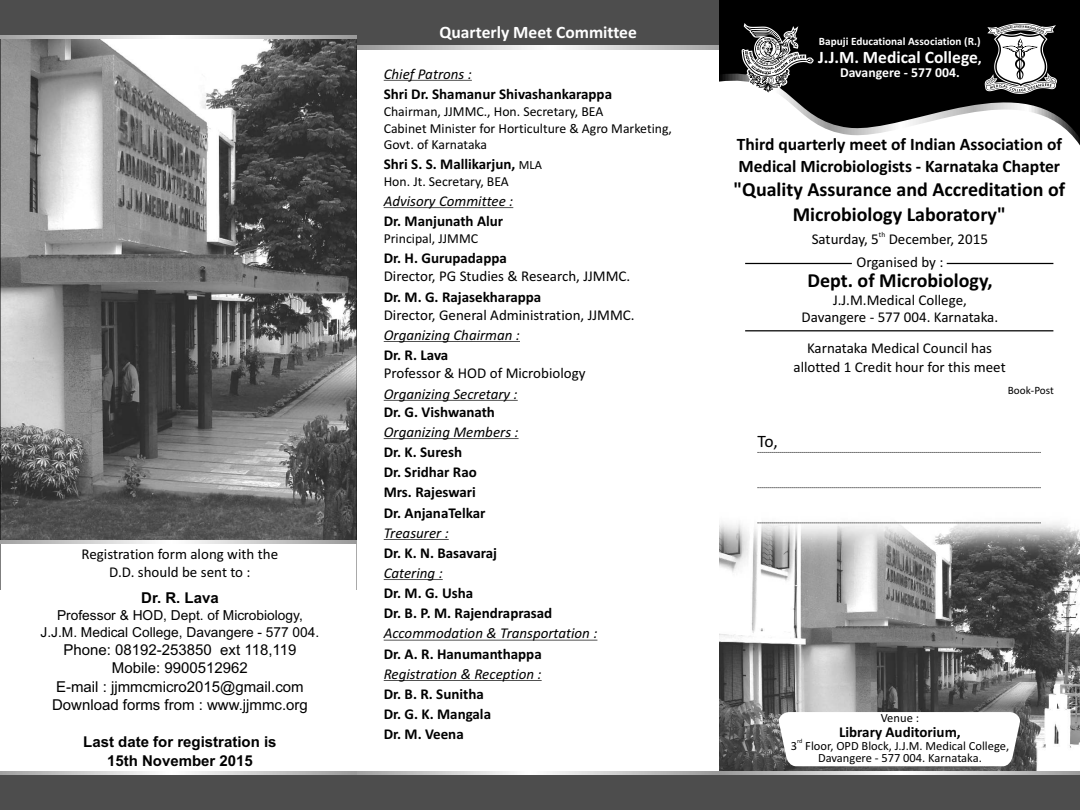
<style>
.page{position:relative;width:1080px;height:810px;background:#fff}
.page>*{position:absolute;margin:0;border:0;box-sizing:border-box;transform-origin:0 0}
.t1{font:700 20px/24.4px "Calibri";color:#000;text-align:center}
.t2{font:700 17.5px/21.4px "Calibri";color:#000}
.t3{font:700 17.5px "Calibri";color:#fff}
.t4{font:17.5px "Calibri";color:#000}
.t5{font:700 15px/20.1px "Calibri";color:#000}
.t6{font:15px/18.2px "Calibri";color:#000;text-align:center}
.t7{font:italic 15px "Calibri";color:#000}
.t8{font:15px/18.4px "Arial";color:#000;text-align:center}
.t9{font:700 15px/18.4px "Arial";color:#000;text-align:center}
.t10{font:13.75px/16.8px "Calibri";color:#000}
.t11{font:13.75px/16.9px "Arial";color:#000;text-align:center}
.t12{font:700 13.75px "Calibri";color:#fff}
.t13{font:12.5px/12.2px "Calibri";color:#000;text-align:center}
.t14{font:700 11.25px "Calibri";color:#fff}
.t15{font:11.25px "Calibri";color:#000}
.t16{font:7.5px "Calibri";color:#000}
.t17{font:6.25px "Calibri";color:#000}
.s1{font-weight:400;font-size:12.5px}
.s2{font-size:15px}
</style>
<div class="page">
<img style="left:719px;top:522px;width:361px;height:249px">
<svg style="left:719px;top:0;width:361px;height:138px;fill:#000"></svg>
<img style="left:2px;top:39px;width:353px;height:501px">
<svg style="left:0;top:540px;width:357px;height:4px"></svg>
<div style="left:0;top:775px;width:357px;height:35px;background:#4d4d4d"></div>
<svg style="left:0;top:771px;width:357px;height:4px"></svg>
<div style="left:0;top:0;width:357px;height:35px;background:#4d4d4d"></div>
<svg style="left:0;top:35px;width:357px;height:4px"></svg>
<svg style="left:985px;top:23px;width:72px;height:71px"></svg>
<svg style="left:742px;top:23px;width:72px;height:71px"></svg>
<svg style="left:758px;top:452px;width:283px;height:1px"></svg>
<svg style="left:758px;top:487px;width:283px;height:1px"></svg>
<svg style="left:758px;top:522px;width:283px;height:1px"></svg>
<div style="left:357px;top:0;width:362px;height:49px;background:#4d4d4d"></div>
<div style="left:357px;top:775px;width:362px;height:35px;background:#4d4d4d"></div>
<div style="left:719px;top:775px;width:361px;height:35px;background:#4d4d4d"></div>
<svg style="left:357px;top:771px;width:362px;height:4px"></svg>
<svg style="left:719px;top:771px;width:361px;height:4px"></svg>
<hr style="left:947px;top:263px;width:106px;height:1px;background:#000">
<hr style="left:745px;top:330px;width:308px;height:1px;background:#000">
<hr style="left:745px;top:263px;width:107px;height:1px;background:#000">
<svg style="left:357px;top:45px;width:362px;height:4px"></svg>
<svg style="left:778px;top:712px;width:243px;height:54px"></svg>
<hr style="left:384px;top:80px;width:88px;height:1px;background:#000">
<hr style="left:384px;top:207px;width:129px;height:1px;background:#000">
<hr style="left:384px;top:341px;width:136px;height:1px;background:#000">
<hr style="left:384px;top:400px;width:134px;height:1px;background:#000">
<hr style="left:384px;top:438px;width:135px;height:1px;background:#000">
<hr style="left:384px;top:539px;width:65px;height:1px;background:#000">
<hr style="left:384px;top:579px;width:59px;height:1px;background:#000">
<hr style="left:384px;top:640px;width:213px;height:1px;background:#000">
<hr style="left:384px;top:680px;width:158px;height:1px;background:#000">
<p class="t6" style="left:81px;top:546px;width:198px">Registration form along with the<br>D.D. should be sent to :</p>
<p class="t9" style="left:141px;top:590px;width:79px">Dr. R. Lava</p>
<p class="t11" style="left:40px;top:608px;width:280px">Professor &amp; HOD, Dept. of Microbiology,<br>J.J.M. Medical College, Davangere - 577 004.</p>
<p class="t8" style="left:52px;top:642px;width:257px">Phone: 08192-253850 ext 118,119<br>Mobile: 9900512962<br>E-mail : jjmmcmicro2015@gmail.com<br>Download forms from : www.jjmmc.org</p>
<p class="t9" style="left:83px;top:734px;width:195px">Last date for registration is<br>15th November 2015</p>
<p class="t3" style="left:440px;top:25px;width:199px">Quarterly Meet Committee</p>
<p class="t7" style="left:384px;top:67px;width:90px">Chief Patrons :</p>
<p class="t5" style="left:384px;top:85px;width:230px">Shri Dr. Shamanur Shivashankarappa</p>
<p class="t10" style="left:384px;top:104px;width:290px">Chairman, JJMMC., Hon. Secretary, BEA<br>Cabinet Minister for Horticulture &amp; Agro Marketing,<br>Govt. of Karnataka</p>
<p class="t5" style="left:384px;top:155px;width:160px">Shri S. S. Mallikarjun, <span class="s1">MLA</span></p>
<p class="t10" style="left:384px;top:174px;width:127px">Hon. Jt. Secretary, BEA</p>
<p class="t7" style="left:384px;top:195px;width:131px">Advisory Committee :</p>
<p class="t5" style="left:384px;top:212px;width:121px">Dr. Manjunath Alur</p>
<p class="t10" style="left:384px;top:231px;width:96px">Principal, JJMMC</p>
<p class="t5" style="left:384px;top:249px;width:125px">Dr. H. Gurupadappa</p>
<p class="t6" style="left:384px;top:268px;width:248px">Director, PG Studies &amp; Research, JJMMC.</p>
<p class="t5" style="left:384px;top:288px;width:159px">Dr. M. G. Rajasekharappa</p>
<p class="t6" style="left:384px;top:307px;width:252px">Director, General Administration, JJMMC.</p>
<p class="t7" style="left:384px;top:329px;width:138px">Organizing Chairman :</p>
<p class="t5" style="left:384px;top:346px;width:66px">Dr. R. Lava</p>
<p class="t6" style="left:384px;top:366px;width:203px">Professor &amp; HOD of Microbiology</p>
<p class="t7" style="left:384px;top:387px;width:135px">Organizing Secretary :</p>
<p class="t5" style="left:384px;top:403px;width:113px">Dr. G. Vishwanath</p>
<p class="t7" style="left:384px;top:426px;width:136px">Organizing Members :</p>
<p class="t5" style="left:384px;top:443px;width:103px">Dr. K. Suresh<br>Dr. Sridhar Rao<br>Mrs. Rajeswari<br>Dr. AnjanaTelkar</p>
<p class="t7" style="left:384px;top:526px;width:67px">Treasurer :</p>
<p class="t5" style="left:384px;top:544px;width:115px">Dr. K. N. Basavaraj</p>
<p class="t7" style="left:384px;top:567px;width:61px">Catering :</p>
<p class="t5" style="left:384px;top:584px;width:170px">Dr. M. G. Usha<br>Dr. B. P. M. Rajendraprasad</p>
<p class="t7" style="left:384px;top:627px;width:215px">Accommodation &amp; Transportation :</p>
<p class="t5" style="left:384px;top:645px;width:160px">Dr. A. R. Hanumanthappa</p>
<p class="t7" style="left:384px;top:667px;width:159px">Registration &amp; Reception :</p>
<p class="t5" style="left:384px;top:685px;width:109px">Dr. B. R. Sunitha<br>Dr. G. K. Mangala<br>Dr. M. Veena</p>
<p class="t14" style="left:819px;top:36px;width:163px">Bapuji Educational Association (R.)</p>
<p class="t3" style="left:818px;top:50px;width:165px">J.J.M. Medical College<span class="s2">,</span></p>
<p class="t12" style="left:840px;top:67px;width:121px">Davangere - 577 004.</p>
<p class="t2" style="left:737px;top:135px;width:327px">Third quarterly meet of Indian Association of<br>Medical Microbiologists - Karnataka Chapter</p>
<h1 class="t1" style="left:734px;top:179px;width:333px">"Quality Assurance and Accreditation of<br>Microbiology Laboratory"</h1>
<p class="t16" style="left:879px;top:231px;width:8px">th</p>
<p class="t6" style="left:812px;top:231px;width:178px">Saturday, 5 December, 2015</p>
<p class="t6" style="left:857px;top:254px;width:88px">Organised by :</p>
<h1 class="t1" style="left:807px;top:270px;width:187px">Dept. of Microbiology,</h1>
<p class="t6" style="left:802px;top:293px;width:198px;line-height:16.5px">J.J.M.Medical College,<br>Davangere - 577 004. Karnataka.</p>
<p class="t6" style="left:794px;top:340px;width:214px">Karnataka Medical Council has allotted 1 Credit hour for this meet</p>
<p class="t4" style="left:758px;top:434px;width:22px">To,</p>
<p class="t15" style="left:1008px;top:385px;width:48px">Book-Post</p>
<p class="t13" style="left:881px;top:713px;width:40px">Venue :</p>
<p class="t5" style="left:839px;top:723px;width:123px">Library Auditorium,</p>
<p class="t17" style="left:797px;top:739px;width:7px">rd</p>
<p class="t13" style="left:791px;top:740px;width:220px">3 Floor, OPD Block, J.J.M. Medical College,<br>Davangere - 577 004. Karnataka.</p>
</div>
